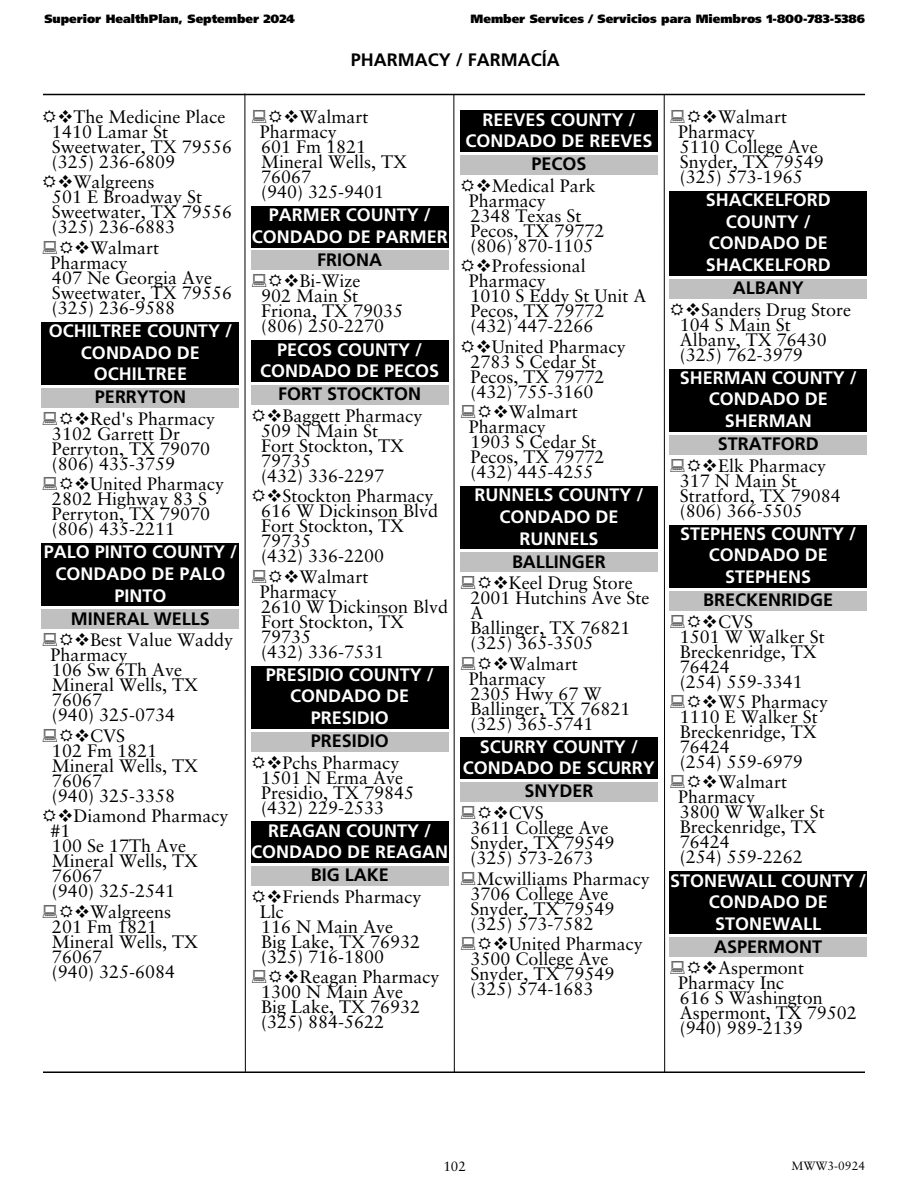
<style>
.page{position:relative;width:918px;height:1188px;background:#fff}
.page>*{position:absolute;margin:0;border:0;box-sizing:border-box;transform-origin:0 0}
.t1{font:18px/15px "Sabon LT Std";color:#000}
.t2{font:700 18px/21.6px "Frutiger LT Std";color:#fff;text-align:center}
.t3{font:700 18px "Frutiger LT Std";color:#000}
.t4{font:13.5px "Sabon LT Std";color:#000}
.t5{font:900 12px "Frutiger LT Std";color:#000}
.t6{font:12px "Sabon LT Std";color:#000}
</style>
<div class="page">
<div style="left:41px;top:322px;width:198px;height:63px;background:#000"></div>
<div style="left:41px;top:388px;width:198px;height:20px;background:#c0c0c0"></div>
<div style="left:41px;top:543px;width:198px;height:63px;background:#000"></div>
<div style="left:41px;top:610px;width:198px;height:19px;background:#c0c0c0"></div>
<div style="left:251px;top:206px;width:198px;height:41px;background:#000"></div>
<div style="left:251px;top:251px;width:198px;height:19px;background:#c0c0c0"></div>
<div style="left:251px;top:340px;width:198px;height:42px;background:#000"></div>
<div style="left:251px;top:385px;width:198px;height:20px;background:#c0c0c0"></div>
<div style="left:251px;top:666px;width:198px;height:63px;background:#000"></div>
<div style="left:251px;top:732px;width:198px;height:19px;background:#c0c0c0"></div>
<div style="left:251px;top:822px;width:198px;height:41px;background:#000"></div>
<div style="left:251px;top:866px;width:198px;height:20px;background:#c0c0c0"></div>
<div style="left:460px;top:111px;width:198px;height:41px;background:#000"></div>
<div style="left:460px;top:155px;width:198px;height:20px;background:#c0c0c0"></div>
<div style="left:460px;top:486px;width:198px;height:63px;background:#000"></div>
<div style="left:460px;top:553px;width:198px;height:19px;background:#c0c0c0"></div>
<div style="left:460px;top:738px;width:198px;height:41px;background:#000"></div>
<div style="left:460px;top:782px;width:198px;height:20px;background:#c0c0c0"></div>
<div style="left:669px;top:191px;width:198px;height:85px;background:#000"></div>
<div style="left:669px;top:279px;width:198px;height:19px;background:#c0c0c0"></div>
<div style="left:669px;top:369px;width:198px;height:62px;background:#000"></div>
<div style="left:669px;top:435px;width:198px;height:19px;background:#c0c0c0"></div>
<div style="left:669px;top:525px;width:198px;height:62px;background:#000"></div>
<div style="left:669px;top:591px;width:198px;height:19px;background:#c0c0c0"></div>
<div style="left:669px;top:871px;width:198px;height:63px;background:#000"></div>
<div style="left:669px;top:938px;width:198px;height:19px;background:#c0c0c0"></div>
<hr style="left:43px;top:94px;width:822px;height:1px;background:#000">
<hr style="left:43px;top:1071px;width:822px;height:2px;background:#000">
<svg style="left:244px;top:93px;width:2px;height:979px;background:#7e7e7e"></svg>
<svg style="left:453px;top:95px;width:2px;height:977px;background:#7e7e7e"></svg>
<svg style="left:663px;top:93px;width:37px;height:979px"></svg>
<p class="t5" style="left:44px;top:14px;width:252px">Superior HealthPlan, September 2024</p>
<p class="t5" style="left:471px;top:14px;width:396px">Member Services / Servicios para Miembros 1-800-783-5386</p>
<p class="t3" style="left:351px;top:53px;width:210px">PHARMACY / FARMACÍA</p>
<p class="t1" style="left:52px;top:111px;width:182px">❖The Medicine Place<br>1410 Lamar St<br>Sweetwater, TX 79556 (325) 236-6809</p>
<p class="t1" style="left:52px;top:177px;width:182px">❖Walgreens<br>501 E Broadway St<br>Sweetwater, TX 79556 (325) 236-6883</p>
<p class="t1" style="left:50px;top:242px;width:183px;text-indent:24px">❖Walmart<br>Pharmacy<br>407 Ne Georgia Ave<br>Sweetwater, TX 79556 (325) 236-9588</p>
<p class="t2" style="left:49px;top:322px;width:185px">OCHILTREE COUNTY /<br>CONDADO DE<br>OCHILTREE</p>
<p class="t3" style="left:95px;top:391px;width:93px">PERRYTON</p>
<p class="t1" style="left:52px;top:413px;width:165px;text-indent:22px">❖Red's Pharmacy<br>3102 Garrett Dr<br>Perryton, TX 79070 (806) 435-3759</p>
<p class="t1" style="left:52px;top:478px;width:174px;text-indent:22px">❖United Pharmacy<br>2802 Highway 83 S<br>Perryton, TX 79070 (806) 435-2211</p>
<p class="t2" style="left:44px;top:543px;width:195px">PALO PINTO COUNTY /<br>CONDADO DE PALO<br>PINTO</p>
<p class="t3" style="left:71px;top:612px;width:141px">MINERAL WELLS</p>
<p class="t1" style="left:50px;top:634px;width:184px;text-indent:24px">❖Best Value Waddy<br>Pharmacy<br>106 Sw 6Th Ave<br>Mineral Wells, TX<br>76067<br>(940) 325-0734</p>
<p class="t1" style="left:52px;top:730px;width:148px;text-indent:22px">❖CVS<br>102 Fm 1821<br>Mineral Wells, TX<br>76067<br>(940) 325-3358</p>
<p class="t1" style="left:50px;top:810px;width:179px;text-indent:7px">❖Diamond Pharmacy #1<br>100 Se 17Th Ave<br>Mineral Wells, TX<br>76067<br>(940) 325-2541</p>
<p class="t1" style="left:52px;top:906px;width:148px;text-indent:22px">❖Walgreens<br>201 Fm 1821<br>Mineral Wells, TX<br>76067<br>(940) 325-6084</p>
<p class="t1" style="left:260px;top:111px;width:149px;text-indent:24px">❖Walmart<br>Pharmacy<br>601 Fm 1821<br>Mineral Wells, TX<br>76067<br>(940) 325-9401</p>
<p class="t2" style="left:252px;top:206px;width:198px">PARMER COUNTY /<br>CONDADO DE PARMER</p>
<p class="t3" style="left:317px;top:253px;width:66px">FRIONA</p>
<p class="t1" style="left:261px;top:275px;width:144px;text-indent:22px">❖Bi-Wize<br>902 Main St<br>Friona, TX 79035 (806) 250-2270</p>
<p class="t2" style="left:260px;top:340px;width:181px">PECOS COUNTY /<br>CONDADO DE PECOS</p>
<p class="t3" style="left:278px;top:387px;width:145px">FORT STOCKTON</p>
<p class="t1" style="left:261px;top:410px;width:163px">❖Baggett Pharmacy<br>509 N Main St<br>Fort Stockton, TX<br>79735<br>(432) 336-2297</p>
<p class="t1" style="left:261px;top:490px;width:179px">❖Stockton Pharmacy<br>616 W Dickinson Blvd<br>Fort Stockton, TX<br>79735<br>(432) 336-2200</p>
<p class="t1" style="left:260px;top:571px;width:190px;text-indent:24px">❖Walmart<br>Pharmacy<br>2610 W Dickinson Blvd<br>Fort Stockton, TX<br>79735<br>(432) 336-7531</p>
<p class="t2" style="left:266px;top:666px;width:170px">PRESIDIO COUNTY /<br>CONDADO DE<br>PRESIDIO</p>
<p class="t3" style="left:311px;top:734px;width:80px">PRESIDIO</p>
<p class="t1" style="left:261px;top:757px;width:155px">❖Pchs Pharmacy<br>1501 N Erma Ave<br>Presidio, TX 79845 (432) 229-2533</p>
<p class="t2" style="left:251px;top:822px;width:198px">REAGAN COUNTY /<br>CONDADO DE REAGAN</p>
<p class="t3" style="left:311px;top:869px;width:80px">BIG LAKE</p>
<p class="t1" style="left:260px;top:891px;width:163px;text-indent:7px">❖Friends Pharmacy<br>Llc<br>116 N Main Ave<br>Big Lake, TX 76932 (325) 716-1800</p>
<p class="t1" style="left:261px;top:971px;width:180px;text-indent:22px">❖Reagan Pharmacy<br>1300 N Main Ave<br>Big Lake, TX 76932 (325) 884-5622</p>
<p class="t2" style="left:465px;top:111px;width:189px">REEVES COUNTY /<br>CONDADO DE REEVES</p>
<p class="t3" style="left:531px;top:158px;width:57px">PECOS</p>
<p class="t1" style="left:469px;top:180px;width:137px;text-indent:7px">❖Medical Park<br>Pharmacy<br>2348 Texas St<br>Pecos, TX 79772 (806) 870-1105</p>
<p class="t1" style="left:469px;top:260px;width:179px;text-indent:7px">❖Professional<br>Pharmacy<br>1010 S Eddy St Unit A<br>Pecos, TX 79772 (432) 447-2266</p>
<p class="t1" style="left:470px;top:341px;width:157px">❖United Pharmacy<br>2783 S Cedar St<br>Pecos, TX 79772 (432) 755-3160</p>
<p class="t1" style="left:469px;top:406px;width:137px;text-indent:24px">❖Walmart<br>Pharmacy<br>1903 S Cedar St<br>Pecos, TX 79772 (432) 445-4255</p>
<p class="t2" style="left:474px;top:486px;width:171px">RUNNELS COUNTY /<br>CONDADO DE<br>RUNNELS</p>
<p class="t3" style="left:512px;top:555px;width:95px">BALLINGER</p>
<p class="t1" style="left:470px;top:577px;width:181px;text-indent:22px">❖Keel Drug Store<br>2001 Hutchins Ave Ste<br>A<br>Ballinger, TX 76821 (325) 365-3505</p>
<p class="t1" style="left:469px;top:658px;width:163px;text-indent:24px">❖Walmart<br>Pharmacy<br>2305 Hwy 67 W<br>Ballinger, TX 76821 (325) 365-5741</p>
<p class="t2" style="left:463px;top:738px;width:194px">SCURRY COUNTY /<br>CONDADO DE SCURRY</p>
<p class="t3" style="left:524px;top:785px;width:71px">SNYDER</p>
<p class="t1" style="left:470px;top:807px;width:146px;text-indent:22px">❖CVS<br>3611 College Ave<br>Snyder, TX 79549 (325) 573-2673</p>
<p class="t1" style="left:470px;top:873px;width:181px;text-indent:6px">Mcwilliams Pharmacy<br>3706 College Ave<br>Snyder, TX 79549 (325) 573-7582</p>
<p class="t1" style="left:470px;top:938px;width:174px;text-indent:22px">❖United Pharmacy<br>3500 College Ave<br>Snyder, TX 79549 (325) 574-1683</p>
<p class="t1" style="left:678px;top:111px;width:147px;text-indent:24px">❖Walmart<br>Pharmacy<br>5110 College Ave<br>Snyder, TX 79549 (325) 573-1965</p>
<p class="t2" style="left:706px;top:191px;width:127px">SHACKELFORD<br>COUNTY /<br>CONDADO DE<br>SHACKELFORD</p>
<p class="t3" style="left:733px;top:281px;width:72px">ALBANY</p>
<p class="t1" style="left:680px;top:304px;width:173px">❖Sanders Drug Store<br>104 S Main St<br>Albany, TX 76430 (325) 762-3979</p>
<p class="t2" style="left:680px;top:369px;width:179px">SHERMAN COUNTY /<br>CONDADO DE<br>SHERMAN</p>
<p class="t3" style="left:718px;top:437px;width:103px">STRATFORD</p>
<p class="t1" style="left:680px;top:460px;width:163px;text-indent:22px">❖Elk Pharmacy<br>317 N Main St<br>Stratford, TX 79084 (806) 366-5505</p>
<p class="t2" style="left:680px;top:525px;width:178px">STEPHENS COUNTY /<br>CONDADO DE<br>STEPHENS</p>
<p class="t3" style="left:703px;top:593px;width:132px">BRECKENRIDGE</p>
<p class="t1" style="left:680px;top:616px;width:147px;text-indent:22px">❖CVS<br>1501 W Walker St<br>Breckenridge, TX<br>76424<br>(254) 559-3341</p>
<p class="t1" style="left:680px;top:696px;width:150px;text-indent:22px">❖W5 Pharmacy<br>1110 E Walker St<br>Breckenridge, TX<br>76424<br>(254) 559-6979</p>
<p class="t1" style="left:678px;top:776px;width:148px;text-indent:24px">❖Walmart<br>Pharmacy<br>3800 W Walker St<br>Breckenridge, TX<br>76424<br>(254) 559-2262</p>
<p class="t2" style="left:670px;top:872px;width:198px">STONEWALL COUNTY /<br>CONDADO DE<br>STONEWALL</p>
<p class="t3" style="left:714px;top:940px;width:110px">ASPERMONT</p>
<p class="t1" style="left:678px;top:962px;width:180px;text-indent:24px">❖Aspermont<br>Pharmacy Inc<br>616 S Washington<br>Aspermont, TX 79502 (940) 989-2139</p>
<p class="t4" style="left:443px;top:1162px;width:24px">102</p>
<p class="t6" style="left:792px;top:1161px;width:75px">MWW3-0924</p>
</div>
